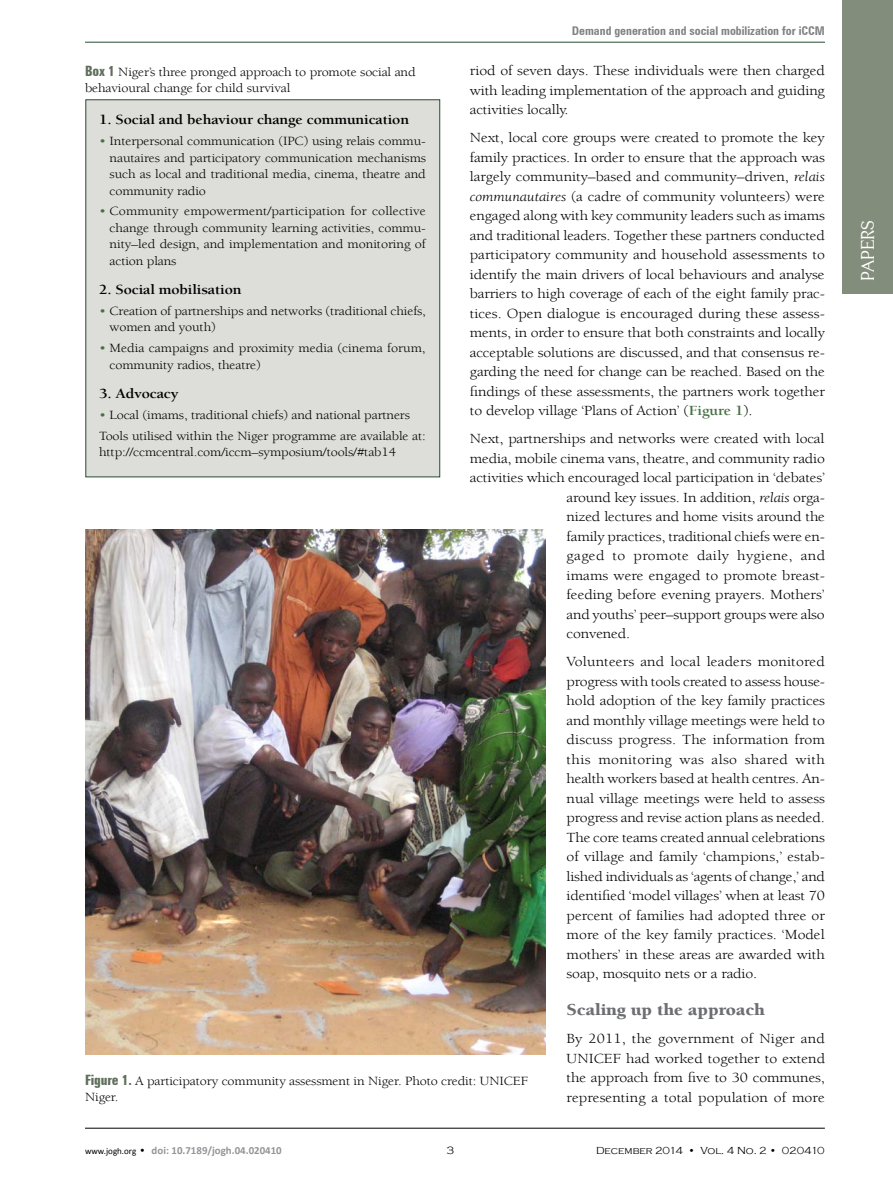
<style>
.page{position:relative;width:893px;height:1191px;background:#fff}
.page>*{position:absolute;margin:0;border:0;box-sizing:border-box;transform-origin:0 0}
.t1{font:18px "Centabel";color:#fff}
.t2{font:900 17.1px "Berkeley Std";letter-spacing:-.01em;color:#6d6e71;scale:1.11 1}
.t3{font:14.25px/19.5px "Berkeley Std";letter-spacing:-.01em;color:#000;text-align:justify;scale:1.11 1}
.t4{font:700 14.25px "Berkeley Std";letter-spacing:-.01em;color:#000;scale:1.11 1}
.t5{font:14.25px "Berkeley Std";letter-spacing:.02em;color:#000;scale:1.11 1}
.t6{font:12.9px/16.5px "Berkeley Std";letter-spacing:-.01em;color:#000;scale:1.11 1}
.t7{font:700 condensed 12px "Zurich BT";color:#808285}
.t8{font:700 10.95px "Calibri";color:#939598}
.t9{font:300 10.95px "Copperplate Gothic";color:#000}
.t10{font:300 10.5px "Copperplate Gothic";color:#000}
.s1{font-style:italic}
.s2{font-weight:700;color:#497045}
.s3{font-family:"Zurich BT";font-weight:700;font-stretch:extra-condensed;font-size:14.25px;color:#5f6f5b}
.s4{color:#497045}
.s5{font-weight:400;font-size:9px;color:#000}
.s6{font-family:"Copperplate Gothic";font-weight:300;color:#000}
</style>
<div class="page">
<hr style="left:85px;top:1128px;width:740px;height:1px;background:#000">
<div style="left:842px;top:0;width:51px;height:293px;background:#838d7c"></div>
<hr style="left:85px;top:42px;width:740px;height:1px;background:#274d33">
<img style="left:85px;top:529px;width:460px;height:525px">
<div style="left:85px;top:99px;width:355px;height:378px;background:#dddeda;border:1px solid #274d33"></div>
<p class="t7" style="left:572px;top:23px;width:255px">Demand generation and social mobilization for iCCM</p>
<p class="t3" style="left:470px;top:61px;width:321px">riod of seven days. These individuals were then charged with leading implementation of the approach and guiding activities locally.</p>
<p class="t3" style="left:470px;top:128px;width:321px">Next, local core groups were created to promote the key family practices. In order to ensure that the approach was largely community–based and community–driven, <span class="s1">relais communautaires</span> (a cadre of community volunteers) were engaged along with key community leaders such as imams and traditional leaders. Together these partners conducted participatory community and household assessments to identify the main drivers of local behaviours and analyse barriers to high coverage of each of the eight family prac&shy;tices. Open dialogue is encouraged during these assess&shy;ments, in order to ensure that both constraints and locally acceptable solutions are discussed, and that consensus re&shy;garding the need for change can be reached. Based on the findings of these assessments, the partners work together to develop village ‘Plans of Action’ (<span class="s2">Figure 1</span>).</p>
<p class="t3" style="left:470px;top:429px;width:321px">Next, partnerships and networks were created with local</p>
<p class="t3" style="left:470px;top:449px;width:321px">media, mobile cinema vans, theatre, and community radio</p>
<p class="t3" style="left:470px;top:468px;width:321px">activities which encouraged local participation in ‘debates’</p>
<p class="t3" style="left:567px;top:488px;width:234px">around key issues. In addition, <span class="s1">relais</span> orga-</p>
<p class="t3" style="left:567px;top:507px;width:234px">nized lectures and home visits around the</p>
<p class="t3" style="left:567px;top:527px;width:234px">family practices, traditional chiefs were en-</p>
<p class="t5" style="left:567px;top:548px;width:234px">gaged to promote daily hygiene, and</p>
<p class="t3" style="left:567px;top:566px;width:234px">imams were engaged to promote breast-</p>
<p class="t3" style="left:567px;top:585px;width:234px">feeding before evening prayers. Mothers’</p>
<p class="t3" style="left:567px;top:605px;width:234px">and youths’ peer–support groups were also</p>
<p class="t3" style="left:567px;top:624px;width:59px">convened.</p>
<p class="t3" style="left:567px;top:652px;width:234px">Volunteers and local leaders monitored progress with tools created to assess house&shy;hold adoption of the key family practices and monthly village meetings were held to discuss progress. The information from this monitoring was also shared with health workers based at health centres. An&shy;nual village meetings were held to assess progress and revise action plans as needed.<br>The core teams created annual celebrations of village and family ‘champions,’ estab&shy;lished individuals as ‘agents of change,’ and identified ‘model villages’ when at least 70 percent of families had adopted three or more of the key family practices. ‘Model mothers’ in these areas are awarded with soap, mosquito nets or a radio.</p>
<p class="t2" style="left:567px;top:1000px;width:180px">Scaling up the approach</p>
<p class="t3" style="left:567px;top:1029px;width:234px">By 2011, the government of Niger and UNICEF had worked together to extend the approach from five to 30 communes, representing a total population of more</p>
<p class="t6" style="left:85px;top:64px;width:299px;line-height:15.8px"><span class="s3">Box 1</span> Niger’s three pronged approach to promote social and behavioural change for child survival</p>
<p class="t4" style="left:99px;top:112px;width:281px">1. Social and behaviour change communication</p>
<p class="t6" style="left:110px;top:133px;width:287px;text-align:justify;text-indent:-10px"><span class="s4">•</span> Interpersonal communication (IPC) using relais commu&shy;nautaires and participatory communication mechanisms such as local and traditional media, cinema, theatre and community radio</p>
<p class="t6" style="left:110px;top:203px;width:287px;text-align:justify;text-indent:-10px"><span class="s4">•</span> Community empowerment/participation for collective change through community learning activities, commu&shy;nity–led design, and implementation and monitoring of action plans</p>
<p class="t4" style="left:99px;top:282px;width:130px">2. Social mobilisation</p>
<p class="t6" style="left:110px;top:303px;width:286px;text-indent:-10px"><span class="s4">•</span> Creation of partnerships and networks (traditional chiefs, women and youth)</p>
<p class="t6" style="left:110px;top:340px;width:286px;text-indent:-10px"><span class="s4">•</span> Media campaigns and proximity media (cinema forum, community radios, theatre)</p>
<p class="t4" style="left:99px;top:386px;width:73px">3. Advocacy</p>
<p class="t6" style="left:99px;top:404px;width:296px;line-height:20.7px"><span class="s4">•</span> Local (imams, traditional chiefs) and national partners<br>Tools utilised within the Niger programme are available at:</p>
<p class="t6" style="left:99px;top:444px;width:269px">http://ccmcentral.com/iccm–symposium/tools/#tab14</p>
<p class="t6" style="left:85px;top:1073px;width:401px;line-height:15.8px"><span class="s3">Figure 1.</span> A participatory community assessment in Niger. Photo credit: UNICEF<br>Niger.</p>
<p class="t8" style="left:85px;top:1143px;width:198px"><span class="s5">www.jogh.org</span> <span class="s6">•</span> doi: 10.7189/jogh.04.020410</p>
<p class="t9" style="left:447px;top:1144px;width:9px">3</p>
<p class="t10" style="left:596px;top:1144px;width:230px">December 2014 • Vol. 4 No. 2 • 020410</p>
<p class="t1" style="left:860px;top:281px;width:103px;rotate:-90deg">VIEWPOINTS</p>
<p class="t1" style="left:857px;top:281px;width:63px;rotate:-90deg">PAPERS</p>
</div>
